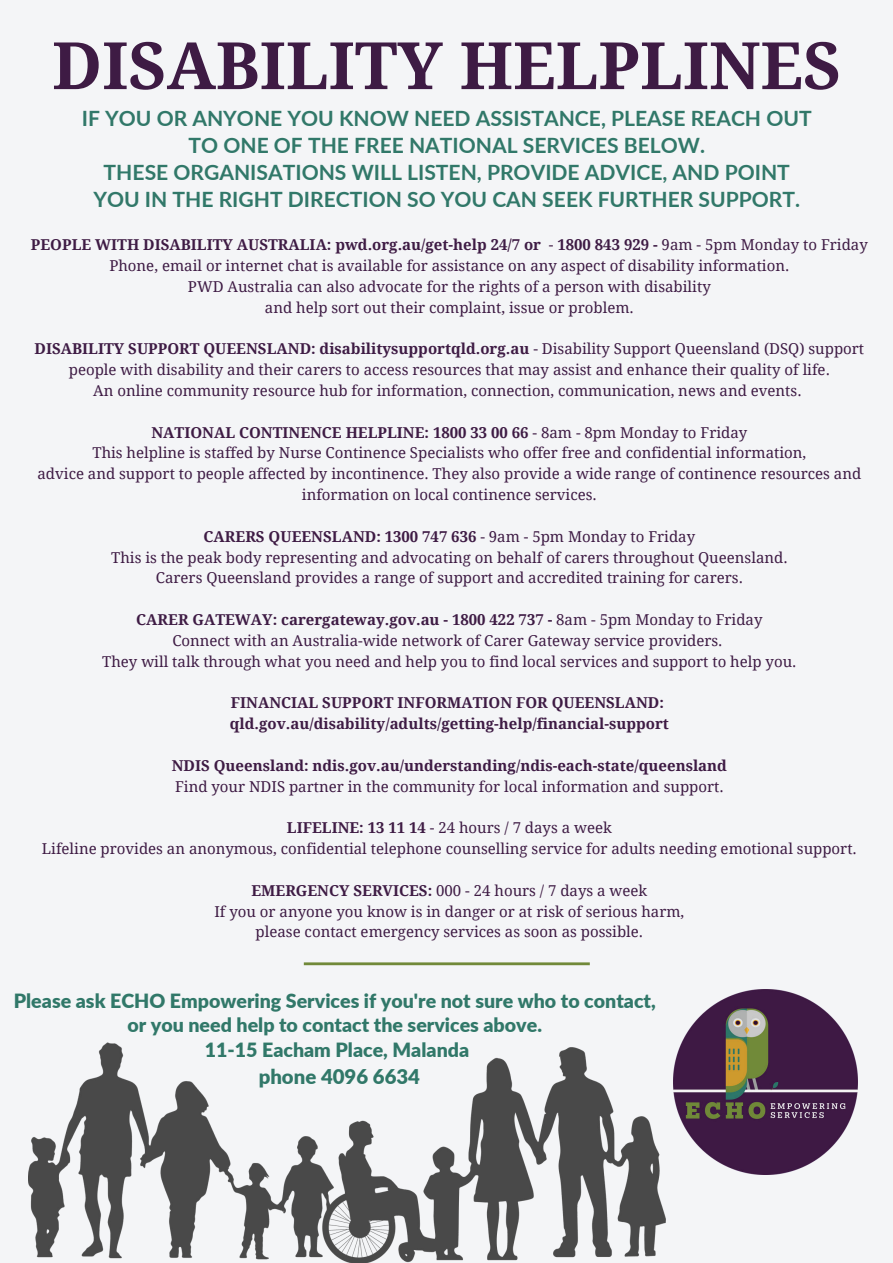
<style>
.page{position:relative;width:893px;height:1263px;background:#f4f5f7}
.page>*{position:absolute;margin:0;border:0;box-sizing:border-box;transform-origin:0 0}
.t1{font:700 65.32px "Droid Serif";color:#3e1b44}
.t2{font:700 21.08px/27px "Lato";color:#317869;text-align:center}
.t3{font:900 20.33px "Lato";color:#317869}
.t4{font:900 19.58px/24.8px "Lato";color:#317869;text-align:center}
.t5{font:15px/20.9px "Droid Serif";color:#3e1b44;text-align:center}
.t6{font:700 15px/20.9px "Droid Serif";color:#3e1b44}
.s1{font-weight:700}
</style>
<div class="page">
<img style="left:673px;top:989px;width:184px;height:185px">
<img style="left:29px;top:1042px;width:637px;height:221px">
<hr style="left:304px;top:962px;width:286px;height:3px;background:#718939">
<h1 class="t1" style="left:52px;top:20px;width:790px">DISABILITY HELPLINES</h1>
<h2 class="t2" style="left:82px;top:104px;width:731px">IF YOU OR ANYONE YOU KNOW NEED ASSISTANCE, PLEASE REACH OUT TO ONE OF THE FREE NATIONAL SERVICES BELOW.<br>THESE ORGANISATIONS WILL LISTEN, PROVIDE ADVICE, AND POINT YOU IN THE RIGHT DIRECTION SO YOU CAN SEEK FURTHER SUPPORT.</h2>
<p class="t5" style="left:31px;top:234px;width:838px"><span class="s1">PEOPLE WITH DISABILITY AUSTRALIA: pwd.org.au/get-help 24/7 or</span> - <span class="s1">1800 843 929 -</span> 9am - 5pm Monday to Friday Phone, email or internet chat is available for assistance on any aspect of disability information.<br>PWD Australia can also advocate for the rights of a person with disability<br>and help sort out their complaint, issue or problem.</p>
<p class="t5" style="left:35px;top:338px;width:831px"><span class="s1">DISABILITY SUPPORT QUEENSLAND: disabilitysupportqld.org.au</span> - Disability Support Queensland (DSQ) support people with disability and their carers to access resources that may assist and enhance their quality of life.<br>An online community resource hub for information, connection, communication, news and events.</p>
<p class="t5" style="left:38px;top:421px;width:825px"><span class="s1">NATIONAL CONTINENCE HELPLINE: 1800 33 00 66</span> - 8am - 8pm Monday to Friday<br>This helpline is staffed by Nurse Continence Specialists who offer free and confidential information,<br>advice and support to people affected by incontinence. They also provide a wide range of continence resources and information on local continence services.</p>
<p class="t5" style="left:111px;top:525px;width:678px"><span class="s1">CARERS QUEENSLAND: 1300 747 636</span> - 9am - 5pm Monday to Friday<br>This is the peak body representing and advocating on behalf of carers throughout Queensland.<br>Carers Queensland provides a range of support and accredited training for carers.</p>
<p class="t5" style="left:102px;top:609px;width:696px"><span class="s1">CARER GATEWAY: carergateway.gov.au - 1800 422 737 -</span> 8am - 5pm Monday to Friday<br>Connect with an Australia-wide network of Carer Gateway service providers.<br>They will talk through what you need and help you to find local services and support to help you.</p>
<p class="t6" style="left:230px;top:692px;width:441px">FINANCIAL SUPPORT INFORMATION FOR QUEENSLAND: qld.gov.au/disability/adults/getting-help/financial-support</p>
<p class="t6" style="left:172px;top:754px;width:557px">NDIS Queensland: ndis.gov.au/understanding/ndis-each-state/queensland</p>
<p class="t5" style="left:175px;top:775px;width:550px">Find your NDIS partner in the community for local information and support.</p>
<p class="t5" style="left:42px;top:817px;width:816px"><span class="s1">LIFELINE: 13 11 14</span> - 24 hours / 7 days a week<br>Lifeline provides an anonymous, confidential telephone counselling service for adults needing emotional support.</p>
<p class="t5" style="left:214px;top:879px;width:471px"><span class="s1">EMERGENCY SERVICES:</span> 000 - 24 hours / 7 days a week<br>If you or anyone you know is in danger or at risk of serious harm, please contact emergency services as soon as possible.</p>
<h3 class="t4" style="left:14px;top:987px;width:643px">Please ask ECHO Empowering Services if you're not sure who to contact, or you need help to contact the services above.<br>11-15 Eacham Place, Malanda</h3>
<h3 class="t3" style="left:259px;top:1061px;width:163px">phone 4096 6634</h3>
</div>
